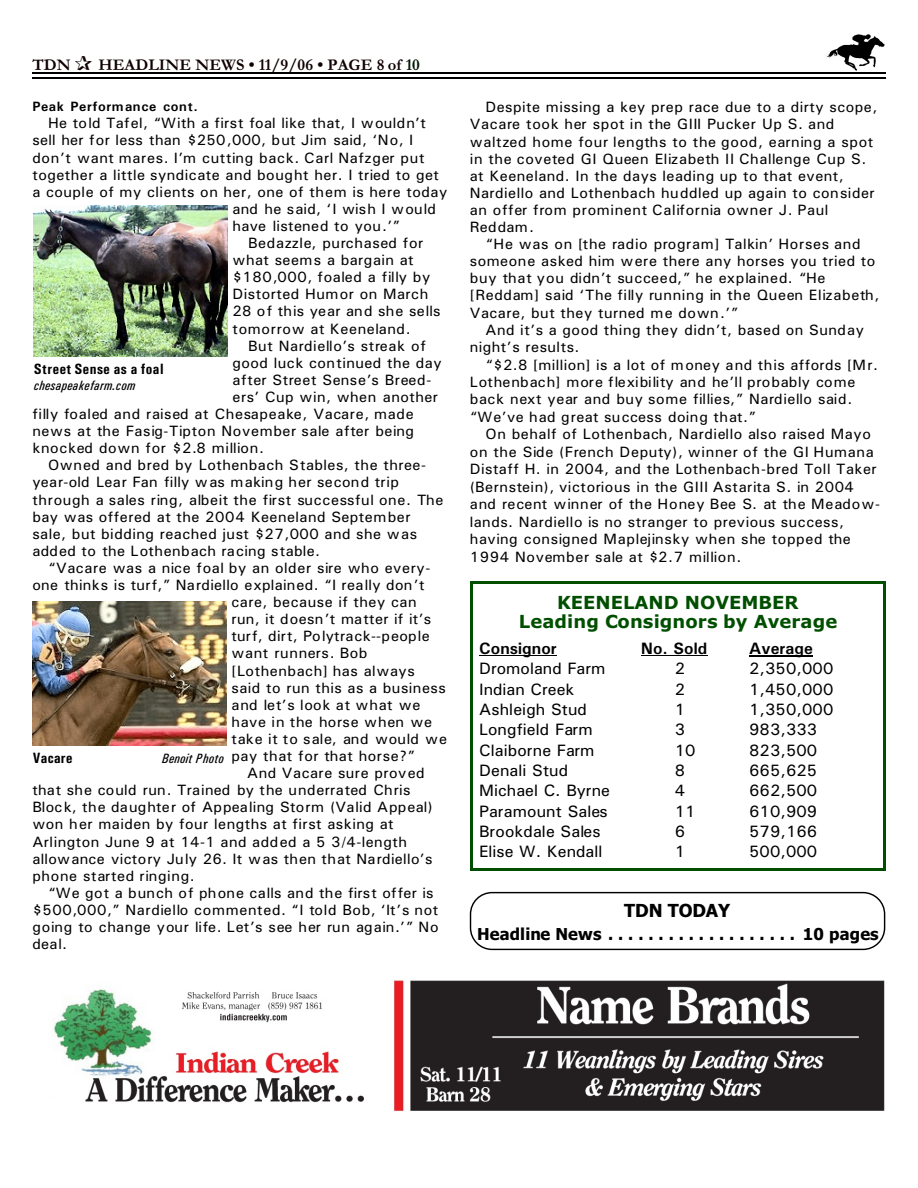
<style>
.page{position:relative;width:918px;height:1188px;background:#fff}
.page>*{position:absolute;margin:0;border:0;box-sizing:border-box;transform-origin:0 0}
.t1{font:700 18px/19.5px "Verdana";letter-spacing:.005em;color:#004f00;text-align:center}
.t2{font:700 18px "Tahoma";letter-spacing:-.005em;color:#000}
.t3{font:16.5px "Univers";letter-spacing:.005em;color:#000}
.t4{font:700 16.5px "Tahoma";letter-spacing:.01em;color:#000}
.t5{font:700 16.5px "Garamond";letter-spacing:.005em;color:#0f0000}
.t6{font:700 16.5px "Univers";letter-spacing:.005em;color:#000}
.t7{font:15px/17.1px "Univers";letter-spacing:.03em;color:#000}
.t8{font:15px "Univers";letter-spacing:.01em;color:#000}
.t9{font:15px "Univers";letter-spacing:.06em;color:#000}
.t10{font:15px "Univers";letter-spacing:.055em;color:#000}
.t11{font:700 15px "Univers Condensed";letter-spacing:.03em;color:#000}
.t12{font:italic 13.5px "Univers Condensed";letter-spacing:.02em;color:#000}
.t13{font:700 13.5px "Univers";letter-spacing:.045em;color:#000}
.s1{color:#001400}
</style>
<div class="page">
<img style="left:826px;top:34px;width:59px;height:36px">
<hr style="left:32px;top:72px;width:853px;height:1px;background:#000">
<hr style="left:32px;top:77px;width:853px;height:2px;background:#000">
<img style="left:53px;top:980px;width:831px;height:131px">
<hr style="left:218px;top:1025px;width:72px;height:1px;background:#fff">
<img style="left:34px;top:205px;width:193px;height:152px">
<img style="left:33px;top:601px;width:193px;height:144px">
<hr style="left:479px;top:655px;width:78px;height:1px;background:#000">
<hr style="left:641px;top:655px;width:67px;height:1px;background:#000">
<hr style="left:749px;top:656px;width:63px;height:1px;background:#000">
<hr style="left:470px;top:581px;width:3px;height:289px;background:#004f00">
<hr style="left:883px;top:581px;width:2px;height:289px;background:#004f00">
<hr style="left:470px;top:581px;width:415px;height:3px;background:#004f00">
<hr style="left:470px;top:868px;width:415px;height:3px;background:#004f00">
<div style="left:470px;top:892px;width:415px;height:58px;border:1px solid #000;border-radius:22px"></div>
<p class="t5" style="left:32px;top:59px;width:40px">TDN</p>
<p class="t5" style="left:98px;top:59px;width:323px">HEADLINE NEWS • 11/9/06 • PAGE 8 of <span class="s1">10</span></p>
<p class="t13" style="left:32px;top:102px;width:167px">Peak Performance cont.</p>
<p class="t7" style="left:48px;top:116px;width:379px">He told Tafel, “With a first foal like that, I wouldn’t</p>
<p class="t7" style="left:32px;top:133px;width:382px">sell her for less than $250,000, but Jim said, ‘No, I</p>
<p class="t7" style="left:32px;top:150px;width:394px">don’t want mares. I’m cutting back. Carl Nafzger put</p>
<p class="t7" style="left:32px;top:167px;width:408px">together a little syndicate and bought her. I tried to get</p>
<p class="t7" style="left:32px;top:184px;width:416px">a couple of my clients on her, one of them is here today</p>
<p class="t8" style="left:233px;top:204px;width:205px">and he said, ‘I wish I would</p>
<p class="t7" style="left:233px;top:219px;width:169px">have listened to you.’”</p>
<p class="t7" style="left:248px;top:236px;width:177px">Bedazzle, purchased for</p>
<p class="t7" style="left:233px;top:253px;width:183px">what seems a bargain at</p>
<p class="t7" style="left:233px;top:270px;width:199px">$180,000, foaled a filly by</p>
<p class="t7" style="left:233px;top:287px;width:197px">Distorted Humor on March</p>
<p class="t8" style="left:233px;top:306px;width:210px">28 of this year and she sells</p>
<p class="t7" style="left:233px;top:321px;width:180px">tomorrow at Keeneland.</p>
<p class="t7" style="left:248px;top:338px;width:179px">But Nardiello’s streak of</p>
<p class="t7" style="left:233px;top:355px;width:211px">good luck continued the day</p>
<p class="t7" style="left:233px;top:372px;width:200px">after Street Sense’s Breed-</p>
<p class="t7" style="left:233px;top:390px;width:207px">ers’ Cup win, when another</p>
<p class="t7" style="left:32px;top:407px;width:383px">filly foaled and raised at Chesapeake, Vacare, made</p>
<p class="t7" style="left:32px;top:424px;width:383px">news at the Fasig-Tipton November sale after being</p>
<p class="t7" style="left:32px;top:441px;width:233px">knocked down for $2.8 million.</p>
<p class="t7" style="left:48px;top:458px;width:379px">Owned and bred by Lothenbach Stables, the three-</p>
<p class="t8" style="left:32px;top:477px;width:368px">year-old Lear Fan filly was making her second trip</p>
<p class="t7" style="left:32px;top:492px;width:413px">through a sales ring, albeit the first successful one. The</p>
<p class="t7" style="left:32px;top:509px;width:380px">bay was offered at the 2004 Keeneland September</p>
<p class="t7" style="left:32px;top:526px;width:386px">sale, but bidding reached just $27,000 and she was</p>
<p class="t7" style="left:32px;top:543px;width:289px">added to the Lothenbach racing stable.</p>
<p class="t7" style="left:48px;top:561px;width:384px">“Vacare was a nice foal by an older sire who every-</p>
<p class="t7" style="left:32px;top:578px;width:394px">one thinks is turf,” Nardiello explained. “I really don’t</p>
<p class="t7" style="left:231px;top:595px;width:187px">care, because if they can</p>
<p class="t7" style="left:231px;top:612px;width:201px">run, it doesn’t matter if it’s</p>
<p class="t8" style="left:231px;top:631px;width:200px">turf, dirt, Polytrack--people</p>
<p class="t7" style="left:231px;top:646px;width:137px">want runners. Bob</p>
<p class="t7" style="left:231px;top:663px;width:185px">[Lothenbach] has always</p>
<p class="t7" style="left:231px;top:680px;width:216px">said to run this as a business</p>
<p class="t9" style="left:231px;top:699px;width:191px">and let’s look at what we</p>
<p class="t9" style="left:231px;top:717px;width:202px">have in the horse when we</p>
<p class="t9" style="left:231px;top:734px;width:217px">take it to sale, and would we</p>
<p class="t7" style="left:231px;top:749px;width:185px">pay that for that horse?”</p>
<p class="t7" style="left:247px;top:766px;width:179px">And Vacare sure proved</p>
<p class="t8" style="left:32px;top:785px;width:380px">that she could run. Trained by the underrated Chris</p>
<p class="t8" style="left:32px;top:802px;width:402px">Block, the daughter of Appealing Storm (Valid Appeal)</p>
<p class="t7" style="left:32px;top:817px;width:363px">won her maiden by four lengths at first asking at</p>
<p class="t7" style="left:32px;top:834px;width:376px">Arlington June 9 at 14-1 and added a 5 3/4-length</p>
<p class="t7" style="left:32px;top:851px;width:402px">allowance victory July 26. It was then that Nardiello’s</p>
<p class="t7" style="left:32px;top:868px;width:164px">phone started ringing.</p>
<p class="t8" style="left:48px;top:888px;width:387px">“We got a bunch of phone calls and the first offer is</p>
<p class="t7" style="left:32px;top:903px;width:408px">$500,000,” Nardiello commented. “I told Bob, ‘It’s not</p>
<p class="t10" style="left:32px;top:922px;width:408px">going to change your life. Let’s see her run again.’” No</p>
<p class="t7" style="left:32px;top:937px;width:36px">deal.</p>
<p class="t11" style="left:34px;top:364px;width:131px">Street Sense as a foal</p>
<p class="t12" style="left:34px;top:380px;width:103px">chesapeakefarm.com</p>
<p class="t11" style="left:33px;top:753px;width:41px">Vacare</p>
<p class="t12" style="left:162px;top:754px;width:63px">Benoit Photo</p>
<p class="t7" style="left:470px;top:100px;width:409px;text-indent:16px">Despite missing a key prep race due to a dirty scope, Vacare took her spot in the GIII Pucker Up S. and waltzed home four lengths to the good, earning a spot in the coveted GI Queen Elizabeth II Challenge Cup S. at Keeneland. In the days leading up to that event, Nardiello and Lothenbach huddled up again to consider an offer from prominent California owner J. Paul Reddam.</p>
<p class="t7" style="left:470px;top:237px;width:411px;text-indent:16px">“He was on [the radio program] Talkin’ Horses and someone asked him were there any horses you tried to buy that you didn’t succeed,” he explained. “He [Reddam] said ‘The filly running in the Queen Elizabeth, Vacare, but they turned me down.’”</p>
<p class="t7" style="left:470px;top:322px;width:396px;text-indent:16px">And it’s a good thing they didn’t, based on Sunday night’s results.</p>
<p class="t7" style="left:470px;top:357px;width:410px;text-indent:16px">“$2.8 [million] is a lot of money and this affords [Mr.<br>Lothenbach] more flexibility and he’ll probably come back next year and buy some fillies,” Nardiello said. “We’ve had great success doing that.”</p>
<p class="t7" style="left:470px;top:427px;width:412px;text-indent:16px">On behalf of Lothenbach, Nardiello also raised Mayo on the Side (French Deputy), winner of the GI Humana Distaff H. in 2004, and the Lothenbach-bred Toll Taker (Bernstein), victorious in the GIII Astarita S. in 2004 and recent winner of the Honey Bee S. at the Meadow&shy;lands. Nardiello is no stranger to previous success, having consigned Maplejinsky when she topped the 1994 November sale at $2.7 million.</p>
<p class="t1" style="left:519px;top:594px;width:320px">KEENELAND NOVEMBER<br>Leading Consignors by Average</p>
<p class="t6" style="left:479px;top:643px;width:79px">Consignor</p>
<p class="t6" style="left:641px;top:643px;width:68px">No. Sold</p>
<p class="t6" style="left:749px;top:643px;width:65px">Average</p>
<p class="t3" style="left:479px;top:663px;width:128px">Dromoland Farm</p>
<p class="t3" style="left:675px;top:663px;width:12px">2</p>
<p class="t3" style="left:749px;top:663px;width:86px">2,350,000</p>
<p class="t3" style="left:479px;top:683px;width:97px">Indian Creek</p>
<p class="t3" style="left:675px;top:683px;width:12px">2</p>
<p class="t3" style="left:749px;top:683px;width:86px">1,450,000</p>
<p class="t3" style="left:479px;top:704px;width:109px">Ashleigh Stud</p>
<p class="t3" style="left:675px;top:704px;width:12px">1</p>
<p class="t3" style="left:749px;top:704px;width:86px">1,350,000</p>
<p class="t3" style="left:479px;top:724px;width:115px">Longfield Farm</p>
<p class="t3" style="left:675px;top:724px;width:12px">3</p>
<p class="t3" style="left:749px;top:724px;width:70px">983,333</p>
<p class="t3" style="left:479px;top:744px;width:117px">Claiborne Farm</p>
<p class="t3" style="left:675px;top:744px;width:22px">10</p>
<p class="t3" style="left:749px;top:744px;width:70px">823,500</p>
<p class="t3" style="left:479px;top:765px;width:91px">Denali Stud</p>
<p class="t3" style="left:675px;top:765px;width:12px">8</p>
<p class="t3" style="left:749px;top:765px;width:70px">665,625</p>
<p class="t3" style="left:479px;top:785px;width:132px">Michael C. Byrne</p>
<p class="t3" style="left:675px;top:785px;width:12px">4</p>
<p class="t3" style="left:749px;top:785px;width:70px">662,500</p>
<p class="t3" style="left:479px;top:805px;width:130px">Paramount Sales</p>
<p class="t3" style="left:675px;top:805px;width:22px">11</p>
<p class="t3" style="left:749px;top:805px;width:70px">610,909</p>
<p class="t3" style="left:479px;top:826px;width:123px">Brookdale Sales</p>
<p class="t3" style="left:675px;top:826px;width:12px">6</p>
<p class="t3" style="left:749px;top:826px;width:70px">579,166</p>
<p class="t3" style="left:479px;top:846px;width:125px">Elise W. Kendall</p>
<p class="t3" style="left:675px;top:846px;width:12px">1</p>
<p class="t3" style="left:749px;top:846px;width:70px">500,000</p>
<p class="t2" style="left:624px;top:903px;width:108px">TDN TODAY</p>
<p class="t4" style="left:477px;top:927px;width:403px">Headline News................... 10 pages</p>
</div>
